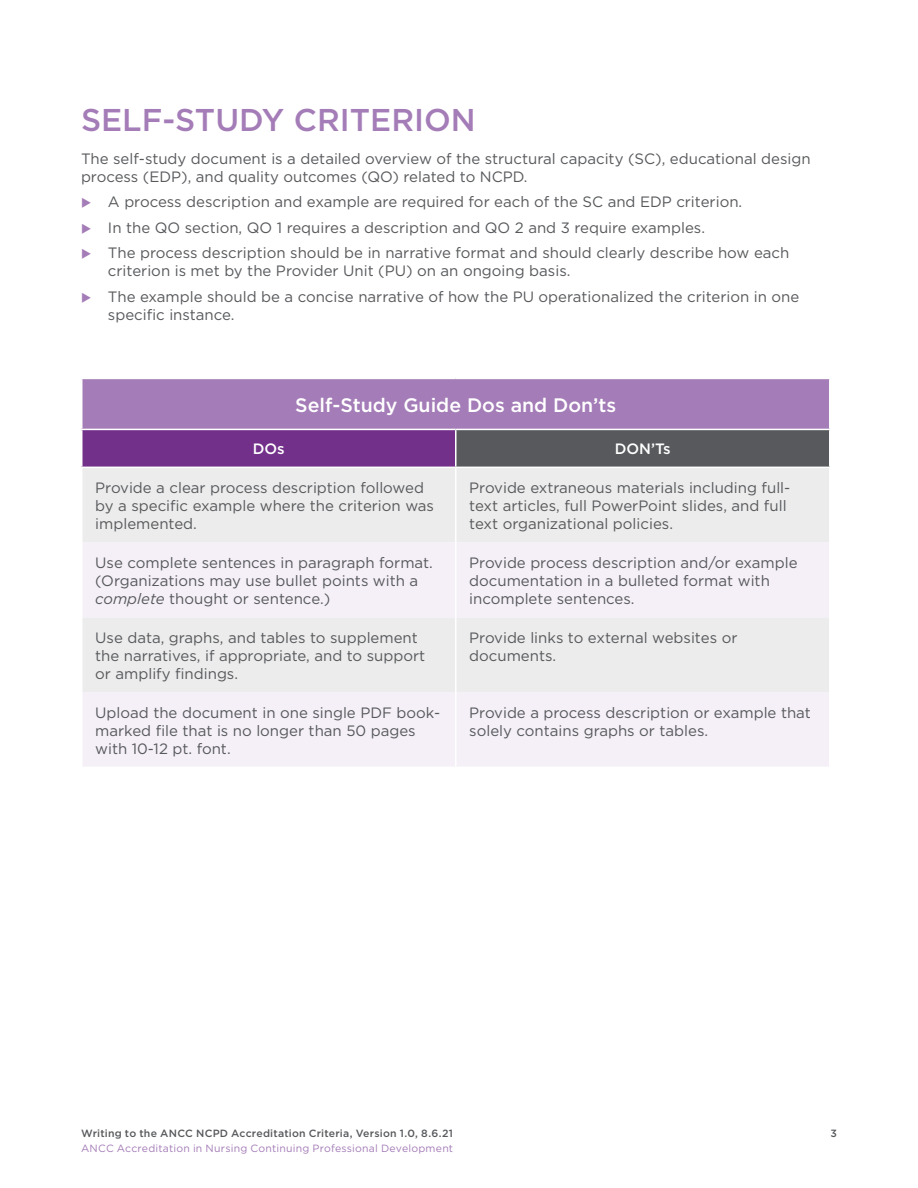
<style>
.page{position:relative;width:918px;height:1188px;background:#fff}
.page>*{position:absolute;margin:0;border:0;box-sizing:border-box;transform-origin:0 0}
.t1{font:500 31.5px "Gotham";color:#a47cb7}
.t2{font:500 19.5px "Gotham";color:#fff}
.t3{font:15px/18px "Gotham";color:#57595c}
.t4{font:500 15px "Gotham";color:#fff}
.t5{font:500 10.5px "Gotham";letter-spacing:.02em;color:#57595c}
.t6{font:10.5px "Gotham";letter-spacing:.02em;color:#a47cb7}
.s1{color:#a47cb7}
.s2{font-style:italic}
</style>
<div class="page">
<div style="left:82px;top:378px;width:748px;height:51px;background:#a47cb7"></div>
<div style="left:82px;top:429px;width:374px;height:38px;background:#72308a"></div>
<div style="left:456px;top:429px;width:374px;height:38px;background:#57595c"></div>
<div style="left:83px;top:468px;width:746px;height:74px;background:#ececec"></div>
<svg style="left:83px;top:542px;width:746px;height:224px;fill:#f5f0f7"></svg>
<hr style="left:81px;top:378px;width:375px;height:1px;background:#fff">
<hr style="left:456px;top:378px;width:375px;height:1px;background:#fff">
<hr style="left:829px;top:379px;width:2px;height:50px;background:#fff">
<hr style="left:81px;top:429px;width:375px;height:1px;background:#fff">
<hr style="left:456px;top:429px;width:375px;height:1px;background:#fff">
<hr style="left:455px;top:430px;width:2px;height:37px;background:#fff">
<hr style="left:829px;top:430px;width:2px;height:37px;background:#fff">
<hr style="left:455px;top:468px;width:2px;height:74px;background:#fff">
<hr style="left:455px;top:542px;width:2px;height:75px;background:#fff">
<hr style="left:455px;top:617px;width:2px;height:75px;background:#fff">
<hr style="left:455px;top:692px;width:2px;height:75px;background:#fff">
<h1 class="t1" style="left:81px;top:99px;width:396px">SELF-STUDY CRITERION</h1>
<p class="t3" style="left:81px;top:149px;width:731px">The self-study document is a detailed overview of the structural capacity (SC), educational design process (EDP), and quality outcomes (QO) related to NCPD.</p>
<p class="t3" style="left:81px;top:193px;width:663px"><span class="s1">◆</span> A process description and example are required for each of the SC and EDP criterion.</p>
<p class="t3" style="left:81px;top:218px;width:626px"><span class="s1">◆</span> In the QO section, QO 1 requires a description and QO 2 and 3 require examples.</p>
<p class="t3" style="left:108px;top:244px;width:683px;text-indent:-27px"><span class="s1">◆</span> The process description should be in narrative format and should clearly describe how each criterion is met by the Provider Unit (PU) on an ongoing basis.</p>
<p class="t3" style="left:108px;top:287px;width:693px;text-indent:-27px"><span class="s1">◆</span> The example should be a concise narrative of how the PU operationalized the criterion in one specific instance.</p>
<h2 class="t2" style="left:295px;top:392px;width:323px">Self-Study Guide Dos and Don’ts</h2>
<p class="t4" style="left:253px;top:439px;width:33px">DOs</p>
<p class="t4" style="left:615px;top:439px;width:58px">DON’Ts</p>
<p class="t3" style="left:95px;top:478px;width:340px">Provide a clear process description followed by a specific example where the criterion was implemented.</p>
<p class="t3" style="left:469px;top:478px;width:323px">Provide extraneous materials including full&shy;text articles, full PowerPoint slides, and full text organizational policies.</p>
<p class="t3" style="left:95px;top:553px;width:339px">Use complete sentences in paragraph format. (Organizations may use bullet points with a <span class="s2">complete</span> thought or sentence.)</p>
<p class="t3" style="left:469px;top:553px;width:330px">Provide process description and/or example documentation in a bulleted format with incomplete sentences.</p>
<p class="t3" style="left:95px;top:628px;width:332px">Use data, graphs, and tables to supplement the narratives, if appropriate, and to support or amplify findings.</p>
<p class="t3" style="left:469px;top:628px;width:270px">Provide links to external websites or documents.</p>
<p class="t3" style="left:95px;top:703px;width:346px">Upload the document in one single PDF book&shy;marked file that is no longer than 50 pages with 10-12 pt. font.</p>
<p class="t3" style="left:469px;top:703px;width:343px">Provide a process description or example that solely contains graphs or tables.</p>
<p class="t5" style="left:81px;top:1126px;width:374px">Writing to the ANCC NCPD Accreditation Criteria, Version 1.0, 8.6.21</p>
<p class="t5" style="left:831px;top:1126px;width:8px">3</p>
<p class="t6" style="left:81px;top:1142px;width:374px">ANCC Accreditation in Nursing Continuing Professional Development</p>
</div>
